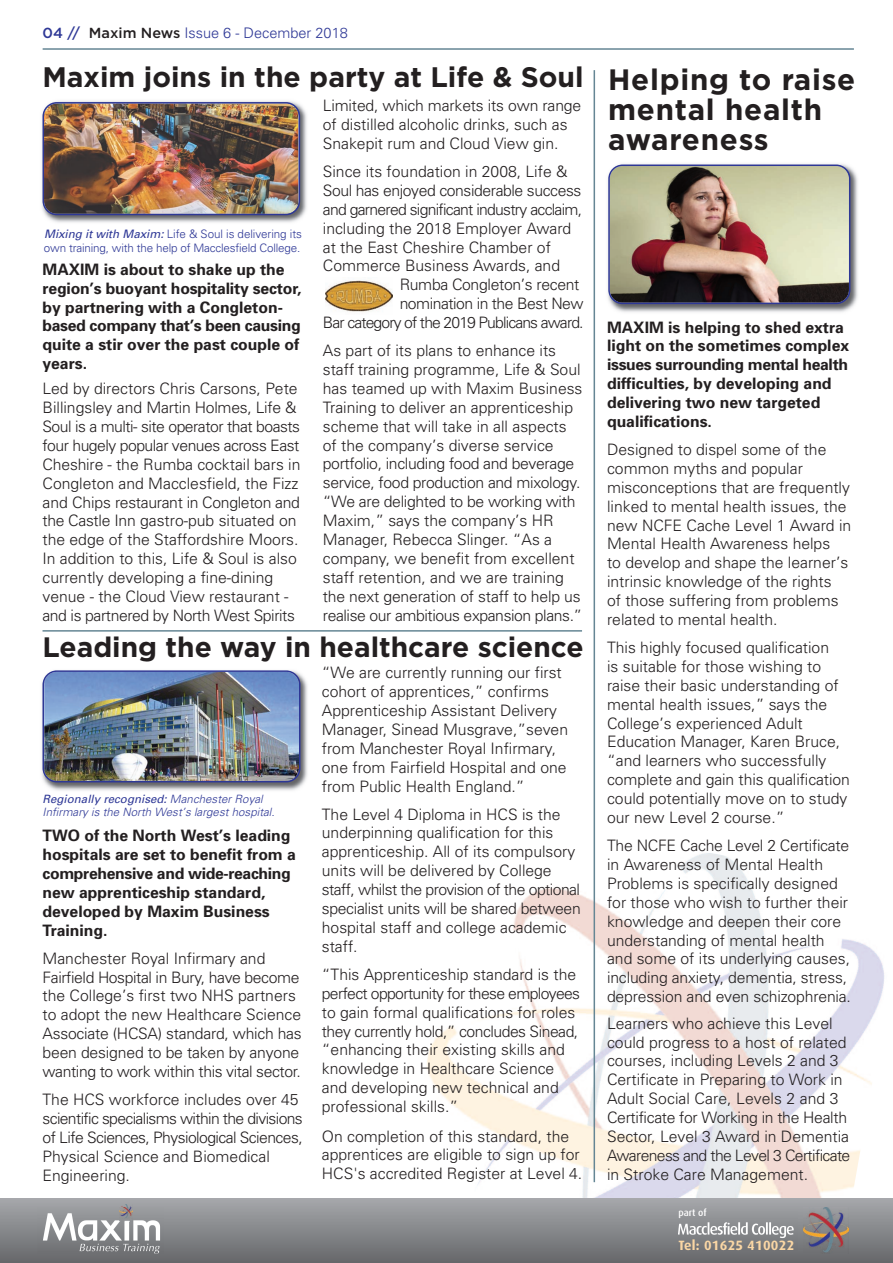
<style>
.page{position:relative;width:893px;height:1263px;background:#fff}
.page>*{position:absolute;margin:0;border:0;box-sizing:border-box;transform-origin:0 0}
.t1{font:700 29.4px/30.2px "Gotham";letter-spacing:.025em;color:#231f20}
.t2{font:700 28.2px "Gotham";color:#231f20}
.t3{font:700 28.05px "Gotham";color:#231f20}
.t4{font:300 15.75px/18.9px "Univers";color:#231f20}
.t5{font:700 15.75px/18.9px "Univers";color:#231f20}
.t6{font:300 15.75px/18.9px "Univers";letter-spacing:-.035em;color:#231f20}
.t7{font:300 15.75px "Univers";letter-spacing:-.045em;color:#231f20}
.t8{font:300 15.75px "Univers";letter-spacing:-.055em;color:#231f20}
.t9{font:300 15.75px "Univers";letter-spacing:-.025em;color:#231f20}
.t10{font:300 15.75px "Univers";letter-spacing:-.02em;color:#231f20}
.t11{font:300 15.75px "Univers";letter-spacing:-.03em;color:#231f20}
.t12{font:300 14.55px "Univers";color:#2e3896}
.t13{font:700 13.5px "Dax";letter-spacing:.02em;color:#fbd7a5}
.t14{font:300 11.7px/13.6px "Univers";letter-spacing:-.015em;color:#2e3896}
.t15{font:italic 300 11.4px/13.5px "Univers";letter-spacing:.005em;color:#2e3896}
.t16{font:500 9.75px "Dax";color:#fff}
.s1{font-family:"Gotham";font-weight:500}
.s2{font-family:"Gotham";font-weight:500;color:#231f20}
.s3{font-weight:400;font-style:italic}
.s4{font-weight:400}
</style>
<div class="page">
<img style="left:427px;top:811px;width:457px;height:387px">
<div style="left:0;top:1198px;width:893px;height:65px;background:linear-gradient(to bottom,#a6a8ab,#66676a)"></div>
<hr style="left:43px;top:48px;width:811px;height:2px;background:#658694">
<img style="left:38px;top:1207px;width:126px;height:47px">
<img style="left:678px;top:1211px;width:119px;height:40px">
<img style="left:804px;top:1207px;width:44px;height:46px">
<svg style="left:120px;top:1205px;width:12px;height:2px"></svg>
<img style="left:120px;top:1207px;width:12px;height:15px">
<hr style="left:594px;top:70px;width:1px;height:1112px;background:#658694">
<hr style="left:43px;top:630px;width:539px;height:2px;background:#658694">
<img style="left:42px;top:674px;width:266px;height:117px">
<img style="left:43px;top:670px;width:257px;height:112px">
<img style="left:42px;top:101px;width:265px;height:122px">
<img style="left:43px;top:102px;width:257px;height:113px">
<img style="left:611px;top:164px;width:247px;height:148px">
<svg style="left:608px;top:165px;width:242px;height:139px;background:#a29481"></svg>
<img style="left:326px;top:280px;width:67px;height:32px">
<p class="t12" style="left:43px;top:28px;width:307px"><span class="s1">04 //</span> <span class="s2">Maxim News</span> Issue 6 - December 2018</p>
<h2 class="t2" style="left:43px;top:67px;width:543px">Maxim joins in the party at Life &amp; Soul</h2>
<p class="t14" style="left:44px;top:228px;width:260px"><span class="s3">Mixing it with Maxim:</span> Life &amp; Soul is delivering its own training, with the help of Macclesfield College.</p>
<p class="t5" style="left:42px;top:261px;width:260px">MAXIM is about to shake up the region’s buoyant hospitality sector, by partnering with a Congleton&shy;based company that’s been causing quite a stir over the past couple of years.</p>
<p class="t4" style="left:42px;top:380px;width:260px">Led by directors Chris Carsons, Pete Billingsley and Martin Holmes, Life &amp; Soul is a multi- site operator that boasts four hugely popular venues across East Cheshire - the Rumba cocktail bars in Congleton and Macclesfield, the Fizz and Chips restaurant in Congleton and the Castle Inn gastro-pub situated on the edge of the Staffordshire Moors.<br>In addition to this, Life &amp; Soul is also currently developing a fine-dining venue - the Cloud View restaurant - and is partnered by North West Spirits</p>
<p class="t4" style="left:323px;top:98px;width:260px">Limited, which markets its own range of distilled alcoholic drinks, such as<br>Snakepit rum and Cloud View gin.</p>
<p class="t4" style="left:323px;top:163px;width:246px">Since its foundation in 2008, Life &amp;</p>
<p class="t9" style="left:323px;top:184px;width:260px">Soul has enjoyed considerable success</p>
<p class="t7" style="left:323px;top:203px;width:261px">and garnered significant industry acclaim,</p>
<p class="t4" style="left:323px;top:220px;width:250px">including the 2018 Employer Award</p>
<p class="t4" style="left:323px;top:239px;width:230px">at the East Cheshire Chamber of</p>
<p class="t4" style="left:323px;top:258px;width:239px">Commerce Business Awards, and</p>
<p class="t10" style="left:400px;top:279px;width:181px">Rumba Congleton’s recent</p>
<p class="t11" style="left:400px;top:298px;width:185px">nomination in the Best New</p>
<p class="t8" style="left:323px;top:317px;width:262px">Bar category of the 2019 Publicans award.</p>
<p class="t4" style="left:323px;top:342px;width:261px">As part of its plans to enhance its staff training programme, Life &amp; Soul has teamed up with Maxim Business Training to deliver an apprenticeship scheme that will take in all aspects of the company’s diverse service portfolio, including food and beverage service, food production and mixology. “We are delighted to be working with Maxim,” says the company’s HR Manager, Rebecca Slinger. “As a company, we benefit from excellent staff retention, and we are training the next generation of staff to help us realise our ambitious expansion plans.”</p>
<h3 class="t3" style="left:43px;top:637px;width:543px">Leading the way in healthcare science</h3>
<p class="t15" style="left:42px;top:793px;width:234px"><span class="s4">Regionally recognised:</span> Manchester Royal<br>Infirmary is the North West’s largest hospital.</p>
<p class="t5" style="left:43px;top:827px;width:255px">TWO of the North West’s leading hospitals are set to benefit from a comprehensive and wide-reaching new apprenticeship standard, developed by Maxim Business<br>Training.</p>
<p class="t4" style="left:43px;top:950px;width:261px">Manchester Royal Infirmary and Fairfield Hospital in Bury, have become the College’s first two NHS partners to adopt the new Healthcare Science Associate (HCSA) standard, which has been designed to be taken by anyone wanting to work within this vital sector.</p>
<p class="t6" style="left:43px;top:1091px;width:262px">The HCS workforce includes over 45 scientific specialisms within the divisions of Life Sciences, Physiological Sciences, Physical Science and Biomedical Engineering.</p>
<p class="t4" style="left:322px;top:665px;width:248px">“We are currently running our first cohort of apprentices,” confirms Apprenticeship Assistant Delivery Manager, Sinead Musgrave,”seven from Manchester Royal Infirmary, one from Fairfield Hospital and one from Public Health England.”</p>
<p class="t4" style="left:322px;top:806px;width:260px">The Level 4 Diploma in HCS is the underpinning qualification for this apprenticeship. All of its compulsory units will be delivered by College staff, whilst the provision of the optional specialist units will be shared between hospital staff and college academic staff.</p>
<p class="t4" style="left:322px;top:966px;width:260px">“This Apprenticeship standard is the perfect opportunity for these employees to gain formal qualifications for roles they currently hold,” concludes Sinead, “enhancing their existing skills and knowledge in Healthcare Science and developing new technical and professional skills.”</p>
<p class="t4" style="left:322px;top:1128px;width:262px">On completion of this standard, the apprentices are eligible to sign up for<br>HCS's accredited Register at Level 4.</p>
<h1 class="t1" style="left:608px;top:67px;width:249px">Helping to raise mental health awareness</h1>
<p class="t5" style="left:607px;top:319px;width:244px">MAXIM is helping to shed extra light on the sometimes complex issues surrounding mental health difficulties, by developing and delivering two new targeted qualifications.</p>
<p class="t4" style="left:607px;top:441px;width:246px">Designed to dispel some of the common myths and popular misconceptions that are frequently linked to mental health issues, the new NCFE Cache Level 1 Award in<br>Mental Health Awareness helps<br>to develop and shape the learner’s intrinsic knowledge of the rights<br>of those suffering from problems related to mental health.</p>
<p class="t4" style="left:607px;top:639px;width:244px">This highly focused qualification<br>is suitable for those wishing to raise their basic understanding of mental health issues,” says the<br>College’s experienced Adult<br>Education Manager, Karen Bruce, “and learners who successfully complete and gain this qualification could potentially move on to study our new Level 2 course.”</p>
<p class="t4" style="left:607px;top:837px;width:245px">The NCFE Cache Level 2 Certificate in Awareness of Mental Health Problems is specifically designed for those who wish to further their knowledge and deepen their core understanding of mental health and some of its underlying causes, including anxiety, dementia, stress, depression and even schizophrenia.</p>
<p class="t4" style="left:607px;top:1015px;width:245px">Learners who achieve this Level could progress to a host of related courses, including Levels 2 and 3<br>Certificate in Preparing to Work in Adult Social Care, Levels 2 and 3<br>Certificate for Working in the Health Sector, Level 3 Award in Dementia Awareness and the Level 3 Certificate in Stroke Care Management.</p>
<p class="t16" style="left:678px;top:1209px;width:30px">part of</p>
<p class="t13" style="left:678px;top:1239px;width:117px">Tel: 01625 410022</p>
</div>
